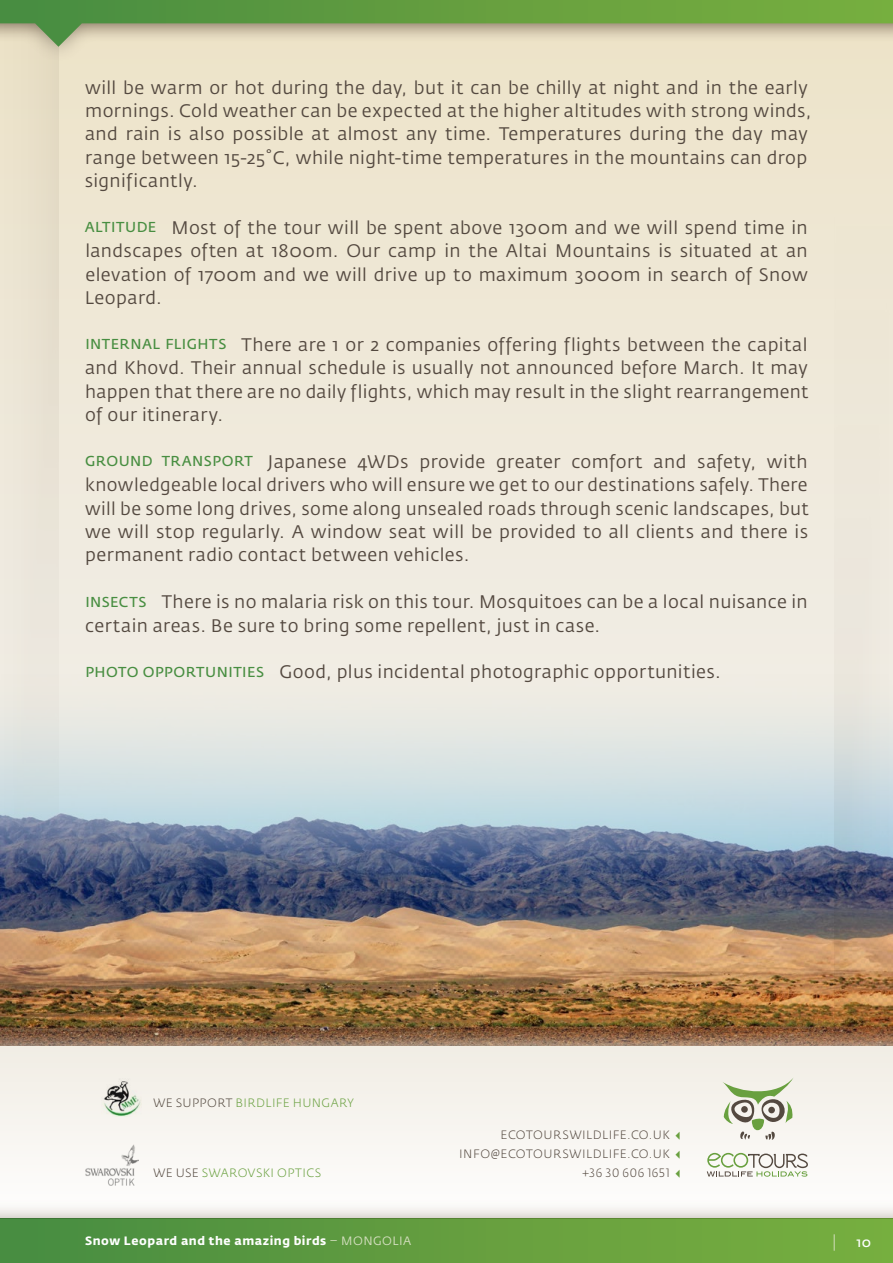
<style>
.page{position:relative;width:893px;height:1263px;background:#fff}
.page>*{position:absolute;margin:0;border:0;box-sizing:border-box;transform-origin:0 0}
.Body_1st_line{font:18px/23.4px "Fedra Sans Std";letter-spacing:.02em;color:#544940;text-align:justify}
.t1{font:13.5px "Fedra Sans Std";color:#fff}
.t2{font:300 12px/18.6px "Fedra Sans Std";letter-spacing:.045em;color:#544940;text-align:right}
.t3{font:300 12px "Fedra Sans Std";letter-spacing:.04em;color:#69a03f}
.t4{font:700 12px "Fedra Sans Std";letter-spacing:.045em;color:#fff}
.s1{font-size:14.25px;color:#488e41}
.s2{color:#544940}
.s3{font-weight:400;color:#d5dfc0}
.s4{color:#69a03f}
.s5{font-size:16.8px;color:#d5dfc0}
</style>
<div class="page">
<svg style="left:59px;top:64px;width:775px;height:601px;background:#eee8d7"></svg>
<div style="left:0;top:13px;width:59px;height:1250px;background:linear-gradient(to right,#eee8d7,#e6dece)"></div>
<div style="left:834px;top:13px;width:59px;height:1250px;background:#ede6d7"></div>
<img style="left:0;top:665px;width:893px;height:355px">
<img style="left:0;top:1020px;width:893px;height:26px">
<div style="left:0;top:1046px;width:893px;height:179px;background:#f7f4ef"></div>
<img style="left:103px;top:1079px;width:39px;height:37px">
<img style="left:85px;top:1145px;width:53px;height:41px">
<div style="left:0;top:1219px;width:893px;height:44px;background:linear-gradient(to right,#498c41,#7aaf3e)"></div>
<svg style="left:0;top:1196px;width:893px;height:23px"></svg>
<div style="left:0;top:0;width:893px;height:64px;background:#ede3c9"></div>
<svg style="left:0;top:0;width:893px;height:47px"></svg>
<svg style="left:707px;top:1153px;width:101px;height:24px"></svg>
<svg style="left:722px;top:1078px;width:71px;height:62px"></svg>
<div style="left:741px;top:1106px;width:7px;height:7px;background:#544940;border-radius:50%"></div>
<div style="left:768px;top:1107px;width:7px;height:6px;background:#544940;border-radius:50%"></div>
<p class="Body_1st_line" style="left:85px;top:76px;width:728px;text-align:left">will be warm or hot during the day, but it can be chilly at night and in the early mornings. Cold weather can be expected at the higher altitudes with strong winds, and rain is also possible at almost any time. Temperatures during the day may range between 15-25˚C, while night-time temperatures in the mountains can drop significantly.</p>
<p class="Body_1st_line" style="left:85px;top:216px;width:725px"><span class="s1">ALTITUDE</span> Most of the tour will be spent above 1300m and we will spend time in landscapes often at 1800m. Our camp in the Altai Mountains is situated at an elevation of 1700m and we will drive up to maximum 3000m in search of Snow Leopard.</p>
<p class="Body_1st_line" style="left:85px;top:333px;width:725px"><span class="s1">INTERNAL FLIGHTS</span> There are 1 or 2 companies offering flights between the capital and Khovd. Their annual schedule is usually not announced before March. It may happen that there are no daily flights, which may result in the slight rearrangement of our itinerary.</p>
<p class="Body_1st_line" style="left:85px;top:450px;width:725px"><span class="s1">GROUND TRANSPORT</span> Japanese 4WDs provide greater comfort and safety, with knowledgeable local drivers who will ensure we get to our destinations safely. There will be some long drives, some along unsealed roads through scenic landscapes, but we will stop regularly. A window seat will be provided to all clients and there is permanent radio contact between vehicles.</p>
<p class="Body_1st_line" style="left:85px;top:590px;width:724px"><span class="s1">INSECTS</span> There is no malaria risk on this tour. Mosquitoes can be a local nuisance in certain areas. Be sure to bring some repellent, just in case.</p>
<p class="Body_1st_line" style="left:85px;top:660px;width:637px"><span class="s1">PHOTO OPPORTUNITIES</span> Good, plus incidental photographic opportunities.</p>
<p class="t3" style="left:153px;top:1095px;width:202px"><span class="s2">WE SUPPORT</span> BIRDLIFE HUNGARY</p>
<p class="t3" style="left:153px;top:1165px;width:170px"><span class="s2">WE USE</span> SWAROVSKI OPTICS</p>
<p class="t4" style="left:85px;top:1233px;width:328px">Snow Leopard and the amazing birds <span class="s3">– MONGOLIA</span></p>
<p class="t2" style="left:459px;top:1126px;width:223px">ECOTOURSWILDLIFE.CO.UK <span class="s4">◂<br></span>INFO@ECOTOURSWILDLIFE.CO.UK <span class="s4">◂ </span>+36 30 606 1651 <span class="s4">◂</span></p>
<p class="t1" style="left:833px;top:1233px;width:40px"><span class="s5">|</span> 10</p>
</div>
